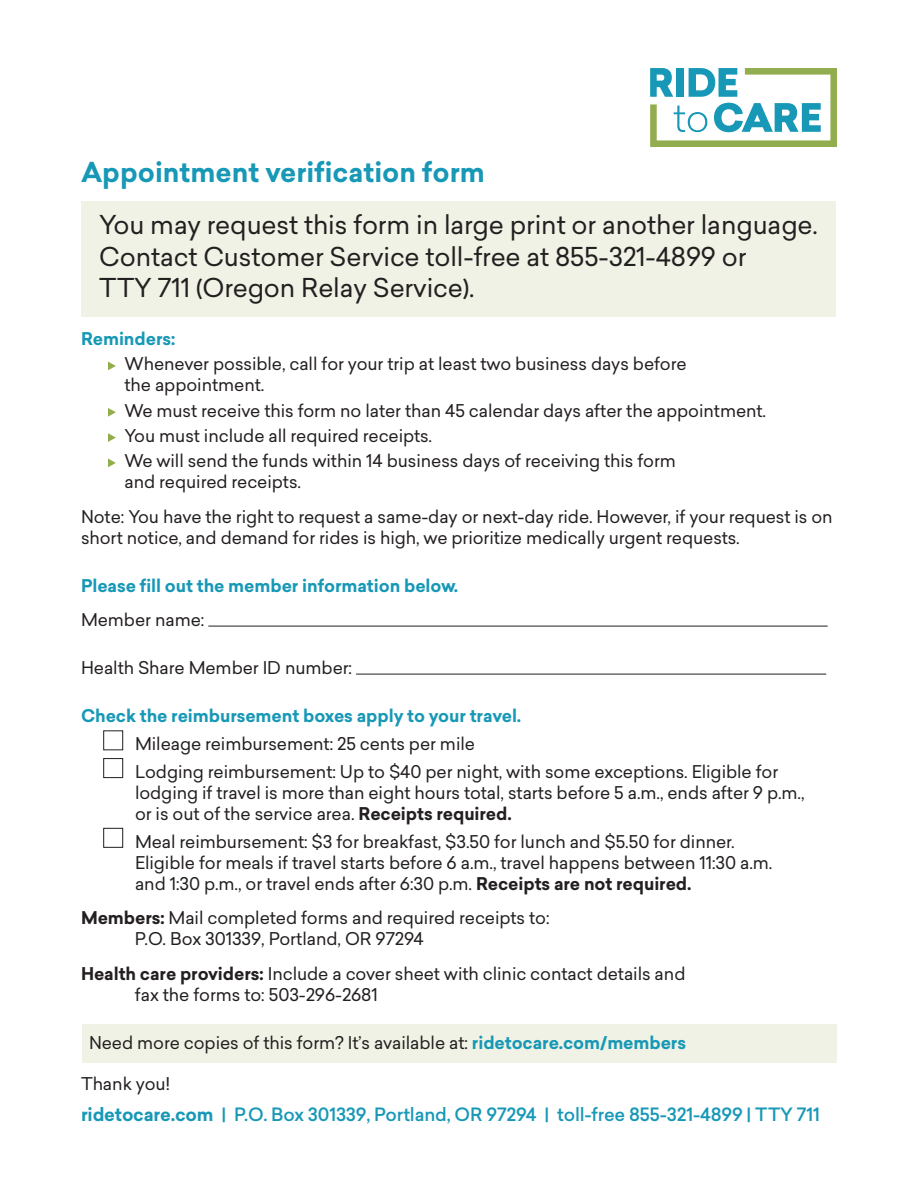
<style>
.page{position:relative;width:918px;height:1188px;background:#fff}
.page>*{position:absolute;margin:0;border:0;box-sizing:border-box;transform-origin:0 0}
.letter_head{font:700 27px "Sailec";color:#1798b6}
.text{font:25.5px/31.5px "Sailec";letter-spacing:-.005em;color:#231f20}
.footer_address{font:500 18px "Sailec";letter-spacing:-.01em;color:#1798b6}
.text-2{font:17.25px/21px "Sailec";letter-spacing:-.005em;color:#231f20}
.bullet_2{font:17.25px/21px "Sailec";letter-spacing:-.005em;color:#231f20}
.bullet{font:17.25px/21px "Sailec";letter-spacing:-.005em;color:#231f20}
.subheads{font:700 17.25px "Sailec";letter-spacing:-.005em;color:#1798b6}
.s1{font-weight:700}
.s2{font-weight:700;color:#1798b6}
</style>
<div class="page">
<div style="left:81px;top:201px;width:755px;height:116px;background:#eff2e5"></div>
<svg style="left:650px;top:68px;width:187px;height:79px"></svg>
<div style="left:82px;top:1024px;width:755px;height:39px;background:#eff2e5"></div>
<svg style="left:108px;top:362px;width:8px;height:8px"></svg>
<svg style="left:108px;top:408px;width:8px;height:9px"></svg>
<svg style="left:108px;top:433px;width:8px;height:9px"></svg>
<svg style="left:108px;top:459px;width:8px;height:8px"></svg>
<hr style="left:208px;top:626px;width:620px;height:1px;background:#231f20">
<hr style="left:356px;top:674px;width:470px;height:1px;background:#231f20">
<div style="left:104px;top:758px;width:19px;height:20px;border:1px solid #231f20"></div>
<div style="left:104px;top:828px;width:19px;height:20px;border:1px solid #231f20"></div>
<p class="letter_head" style="left:81px;top:153px;width:406px">Appointment verification form</p>
<p class="text" style="left:99px;top:209px;width:720px">You may request this form in large print or another language.<br>Contact Customer Service toll-free at 855-321-4899 or<br>TTY 711 (Oregon Relay Service).</p>
<p class="subheads" style="left:81px;top:326px;width:96px">Reminders:</p>
<p class="bullet" style="left:124px;top:353px;width:564px">Whenever possible, call for your trip at least two business days before the appointment.</p>
<p class="bullet" style="left:125px;top:400px;width:643px">We must receive this form no later than 45 calendar days after the appointment.</p>
<p class="bullet" style="left:125px;top:425px;width:309px">You must include all required receipts.</p>
<p class="bullet" style="left:124px;top:450px;width:553px">We will send the funds within 14 business days of receiving this form and required receipts.</p>
<p class="text-2" style="left:81px;top:506px;width:753px">Note: You have the right to request a same-day or next-day ride. However, if your request is on short notice, and demand for rides is high, we prioritize medically urgent requests.</p>
<p class="subheads" style="left:81px;top:573px;width:379px">Please fill out the member information below.</p>
<p class="text-2" style="left:81px;top:609px;width:125px">Member name:</p>
<p class="text-2" style="left:81px;top:657px;width:273px">Health Share Member ID number:</p>
<p class="subheads" style="left:81px;top:704px;width:442px">Check the reimbursement boxes apply to your travel.</p>
<p class="bullet_2" style="left:135px;top:733px;width:342px">Mileage reimbursement: 25 cents per mile</p>
<p class="bullet_2" style="left:135px;top:761px;width:671px">Lodging reimbursement: Up to $40 per night, with some exceptions. Eligible for lodging if travel is more than eight hours total, starts before 5 a.m., ends after 9 p.m., or is out of the service area. <span class="s1">Receipts required.</span></p>
<p class="bullet_2" style="left:135px;top:831px;width:639px">Meal reimbursement: $3 for breakfast, $3.50 for lunch and $5.50 for dinner.<br>Eligible for meals if travel starts before 6 a.m., travel happens between 11:30 a.m. and 1:30 p.m., or travel ends after 6:30 p.m. <span class="s1">Receipts are not required.</span></p>
<p class="text-2" style="left:135px;top:907px;width:416px;text-indent:-54px"><span class="s1">Members:</span> Mail completed forms and required receipts to:<br>P.O. Box 301339, Portland, OR 97294</p>
<p class="text-2" style="left:135px;top:963px;width:552px;text-indent:-54px"><span class="s1">Health care providers:</span> Include a cover sheet with clinic contact details and fax the forms to: 503-296-2681</p>
<p class="text-2" style="left:89px;top:1032px;width:599px">Need more copies of this form? It’s available at: <span class="s2">ridetocare.com/members</span></p>
<p class="text-2" style="left:81px;top:1073px;width:91px">Thank you!</p>
<p class="footer_address" style="left:81px;top:1101px;width:741px"><span class="s1">ridetocare.com</span> | P.O. Box 301339, Portland, OR 97294 | toll-free 855-321-4899 | TTY 711</p>
</div>
